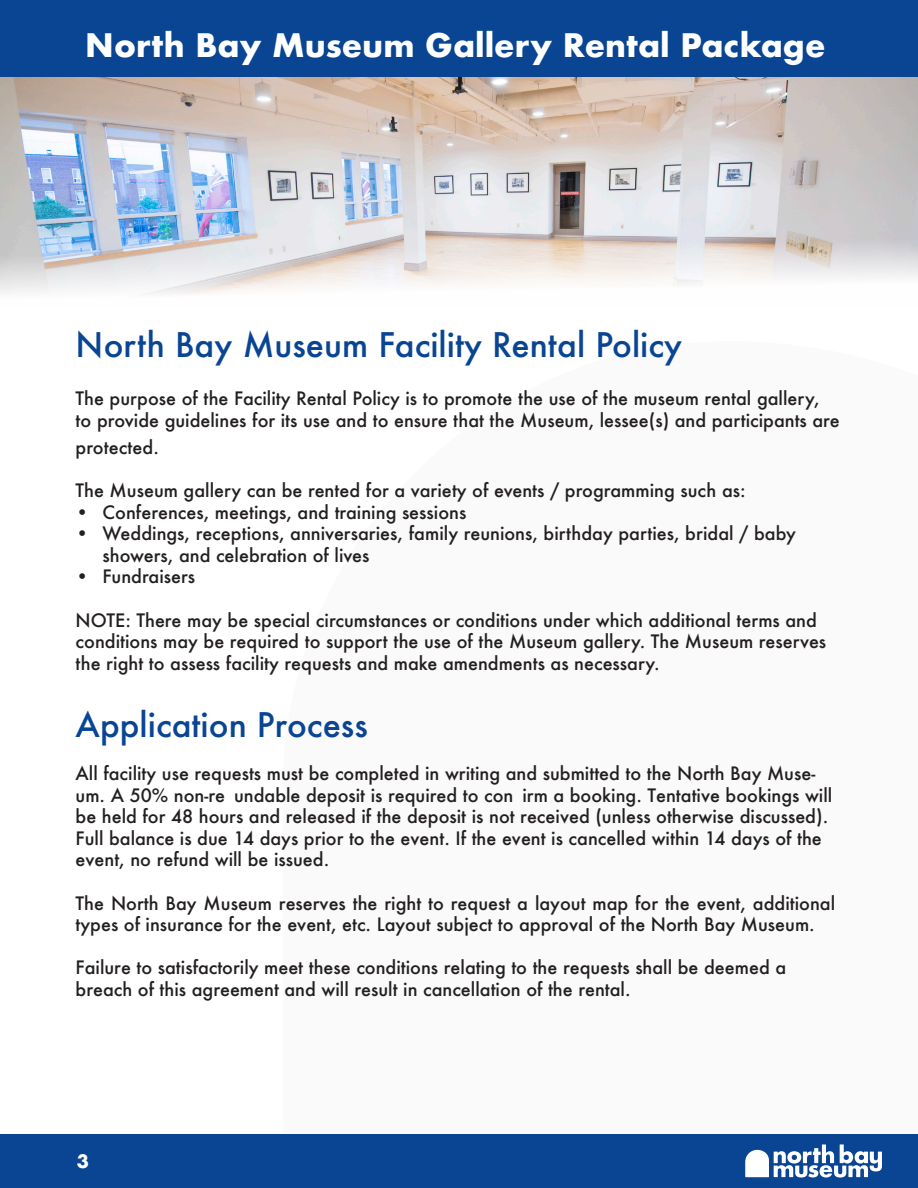
<style>
.page{position:relative;width:918px;height:1188px;background:#fff}
.page>*{position:absolute;margin:0;border:0;box-sizing:border-box;transform-origin:0 0}
.t1{font:500 33px "Futura";color:#094593}
.t2{font:700 31.5px "Futura";color:#fff}
.t3{font:500 18px/21.6px "Futura";color:#231f20}
.t4{font:700 18px "Futura";color:#fff}
</style>
<div class="page">
<div style="left:0;top:0;width:918px;height:77px;background:#094593"></div>
<div style="left:0;top:1134px;width:918px;height:54px;background:#094593"></div>
<svg style="left:745px;top:1144px;width:137px;height:34px"></svg>
<img style="left:0;top:77px;width:918px;height:218px">
<p class="t2" style="left:85px;top:23px;width:742px">North Bay Museum Gallery Rental Package</p>
<p class="t1" style="left:76px;top:322px;width:608px">North Bay Museum Facility Rental Policy</p>
<p class="t3" style="left:76px;top:388px;width:766px">The purpose of the Facility Rental Policy is to promote the use of the museum rental gallery, to provide guidelines for its use and to ensure that the Museum, lessee(s) and participants are</p>
<p class="t3" style="left:76px;top:436px;width:85px">protected.</p>
<p class="t3" style="left:76px;top:479px;width:672px">The Museum gallery can be rented for a variety of events / programming such as:</p>
<p class="t3" style="left:76px;top:501px;width:392px">• Conferences, meetings, and training sessions</p>
<p class="t3" style="left:103px;top:523px;width:695px;text-indent:-27px">• Weddings, receptions, anniversaries, family reunions, birthday parties, bridal / baby showers, and celebration of lives</p>
<p class="t3" style="left:76px;top:566px;width:121px">• Fundraisers</p>
<p class="t3" style="left:76px;top:609px;width:752px">NOTE: There may be special circumstances or conditions under which additional terms and conditions may be required to support the use of the Museum gallery. The Museum reserves the right to assess facility requests and make amendments as necessary.</p>
<p class="t1" style="left:76px;top:702px;width:294px">Application Process</p>
<p class="t3" style="left:76px;top:762px;width:758px">All facility use requests must be completed in writing and submitted to the North Bay Muse&shy;um. A 50% non-re undable deposit is required to con irm a booking. Tentative bookings will be held for 48 hours and released if the deposit is not received (unless otherwise discussed).<br>Full balance is due 14 days prior to the event. If the event is cancelled within 14 days of the event, no refund will be issued.</p>
<p class="t3" style="left:76px;top:892px;width:761px">The North Bay Museum reserves the right to request a layout map for the event, additional types of insurance for the event, etc. Layout subject to approval of the North Bay Museum.</p>
<p class="t3" style="left:76px;top:957px;width:712px">Failure to satisfactorily meet these conditions relating to the requests shall be deemed a breach of this agreement and will result in cancellation of the rental.</p>
<p class="t4" style="left:77px;top:1149px;width:14px">3</p>
</div>
